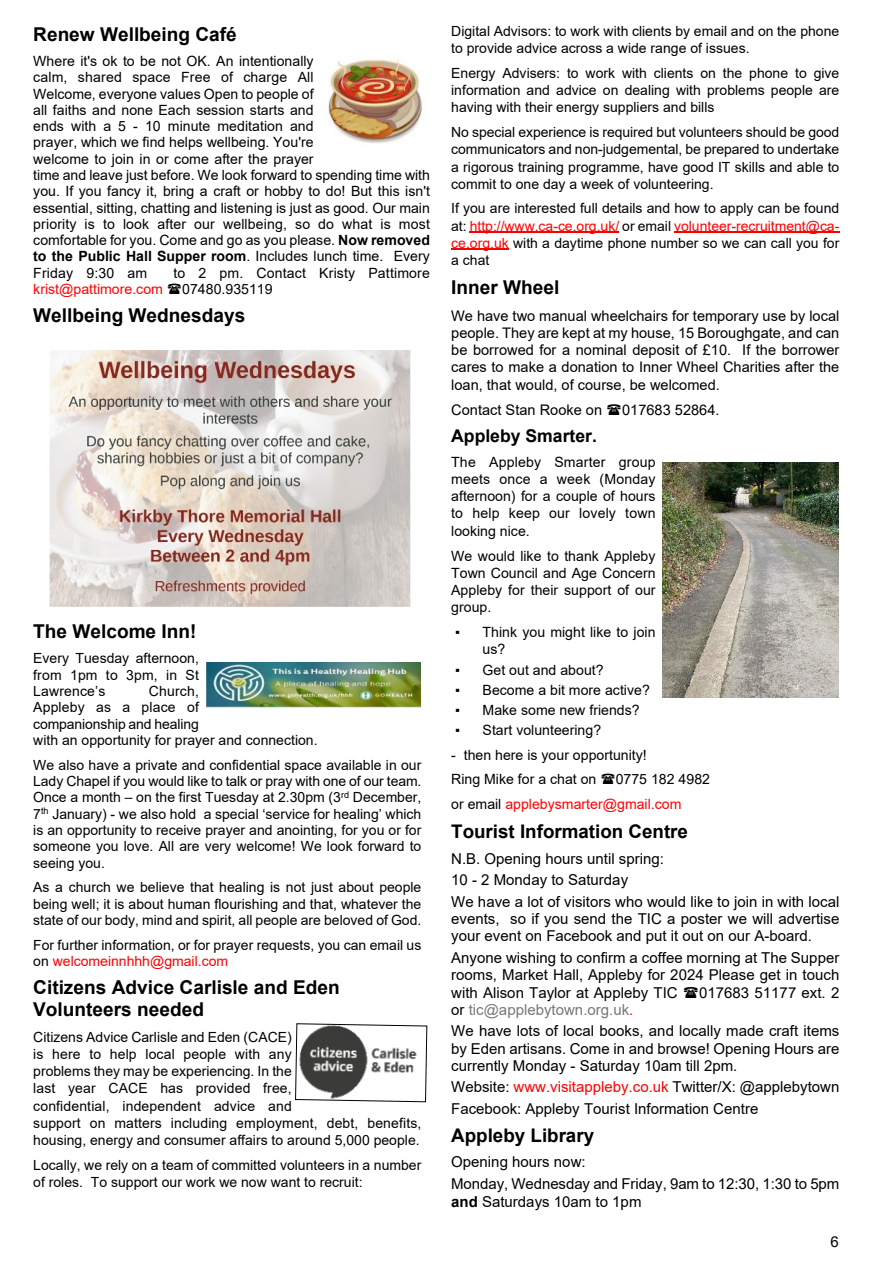
<style>
.page{position:relative;width:893px;height:1263px;background:#fff}
.page>*{position:absolute;margin:0;border:0;box-sizing:border-box;transform-origin:0 0}
.t1{font:700 19.05px/22px "Arial";color:#000}
.t2{font:700 18.75px "Arial";color:#000}
.t3{font:700 17.55px "Arial";color:#000}
.t4{font:15px/21.6px "Arial";color:#000}
.t5{font:14.55px/17.2px "Arial";color:#000;text-align:justify}
.t6{font:14.1px/16.4px "Arial";color:#000}
.t7{font:14.1px/24.8px "Arial";color:#f00}
.t8{font:13.95px/17.2px "Arial";color:#000;text-align:justify}
.s1{font-weight:700}
.s2{color:#f00}
.s3{font-family:"Times New Roman"}
.s4{color:#000}
.s5{color:#777}
</style>
<div class="page">
<hr style="left:470px;top:232px;width:149px;height:1px;background:#f00">
<hr style="left:674px;top:232px;width:165px;height:1px;background:#f00">
<hr style="left:451px;top:249px;width:58px;height:1px;background:#f00">
<img style="left:328px;top:59px;width:95px;height:85px">
<img style="left:49px;top:350px;width:362px;height:256px">
<img style="left:207px;top:662px;width:214px;height:46px">
<svg style="left:295px;top:1023px;width:133px;height:80px"></svg>
<img style="left:662px;top:462px;width:177px;height:236px">
<h1 class="t1" style="left:33px;top:25px;width:205px">Renew Wellbeing Café</h1>
<p class="t6" style="left:33px;top:54px;width:398px">Where it's ok to be not OK. An intentionally<br>calm, shared space Free of charge All<br>Welcome, everyone values Open to people of<br>all faiths and none Each session starts and<br>ends with a 5 - 10 minute meditation and<br>prayer, which we find helps wellbeing. You're<br>welcome to join in or come after the prayer<br>time and leave just before. We look forward to spending time with you. If you fancy it, bring a craft or hobby to do! But this isn't essential, sitting, chatting and listening is just as good. Our main priority is to look after our wellbeing, so do what is most comfortable for you. Come and go as you please. <span class="s1">Now removed to the Public Hall Supper room</span>. Includes lunch time. Every Friday 9:30 am</p>
<p class="t6" style="left:173px;top:266px;width:258px">to 2 pm. Contact Kristy Pattimore</p>
<p class="t7" style="left:33px;top:278px;width:131px">krist@pattimore.com</p>
<p class="t6" style="left:182px;top:282px;width:92px">07480.935119</p>
<h1 class="t1" style="left:33px;top:306px;width:213px">Wellbeing Wednesdays</h1>
<h1 class="t1" style="left:33px;top:621px;width:165px">The Welcome Inn!</h1>
<p class="t8" style="left:33px;top:651px;width:167px;line-height:16.4px">Every Tuesday afternoon, from 1pm to 3pm, in St Lawrence’s</p>
<p class="t8" style="left:33px;top:684px;width:286px;line-height:16.4px;text-align:left;text-indent:116px">Church,<br>Appleby as a place of<br>companionship and healing<br>with an opportunity for prayer and connection.</p>
<p class="t8" style="left:33px;top:758px;width:390px;line-height:16.4px">We also have a private and confidential space available in our Lady Chapel if you would like to talk or pray with one of our team.<br>Once a month – on the first Tuesday at 2.30pm (3<sup>rd</sup> December, 7<sup>th</sup> January) - we also hold a special ‘service for healing’ which is an opportunity to receive prayer and anointing, for you or for someone you love. All are very welcome! We look forward to seeing you.</p>
<p class="t8" style="left:33px;top:880px;width:390px;line-height:16.4px">As a church we believe that healing is not just about people being well; it is about human flourishing and that, whatever the state of our body, mind and spirit, all people are beloved of God.</p>
<p class="t8" style="left:33px;top:938px;width:390px;line-height:16.4px">For further information, or for prayer requests, you can email us on <span class="s2">welcomeinnhhh@gmail.com</span></p>
<h1 class="t1" style="left:33px;top:978px;width:308px">Citizens Advice Carlisle and Eden<br>Volunteers needed</h1>
<p class="t8" style="left:33px;top:1029px;width:390px;text-align:left">Citizens Advice Carlisle and Eden (CACE)<br>is here to help local people with any<br>problems they may be experiencing. In the<br>last year CACE has provided free,<br>confidential, independent advice and<br>support on matters including employment, debt, benefits, housing, energy and consumer affairs to around 5,000 people.</p>
<p class="t8" style="left:33px;top:1157px;width:390px">Locally, we rely on a team of committed volunteers in a number of roles. To support our work we now want to recruit:</p>
<p class="t8" style="left:451px;top:24px;width:390px">Digital Advisors: to work with clients by email and on the phone to provide advice across a wide range of issues.</p>
<p class="t8" style="left:451px;top:66px;width:390px">Energy Advisers: to work with clients on the phone to give information and advice on dealing with problems people are having with their energy suppliers and bills</p>
<p class="t8" style="left:451px;top:125px;width:390px">No special experience is required but volunteers should be good communicators and non-judgemental, be prepared to undertake a rigorous training programme, have good IT skills and able to commit to one day a week of volunteering.</p>
<p class="t8" style="left:451px;top:201px;width:390px">If you are interested full details and how to apply can be found at: <span class="s2">http://www.ca-ce.org.uk/</span> or email <span class="s2">volunteer-recruitment@ca&shy;ce.org.uk</span> with a daytime phone number so we can call you for a chat</p>
<h1 class="t1" style="left:451px;top:278px;width:110px">Inner Wheel</h1>
<p class="t5" style="left:451px;top:308px;width:390px">We have two manual wheelchairs for temporary use by local people. They are kept at my house, 15 Boroughgate, and can be borrowed for a nominal deposit of £10. If the borrower cares to make a donation to Inner Wheel Charities after the loan, that would, of course, be welcomed.</p>
<p class="t5" style="left:451px;top:403px;width:152px">Contact Stan Rooke on</p>
<p class="t5" style="left:622px;top:403px;width:99px">017683 52864.</p>
<p class="t3" style="left:451px;top:429px;width:147px">Appleby Smarter.</p>
<p class="t6" style="left:451px;top:454px;width:206px;line-height:17.2px;text-align:justify">The Appleby Smarter group meets once a week (Monday afternoon) for a couple of hours to help keep our lovely town looking nice.</p>
<p class="t6" style="left:451px;top:548px;width:206px;line-height:17.2px;text-align:justify">We would like to thank Appleby Town Council and Age Concern Appleby for their support of our group.</p>
<p class="t6" style="left:483px;top:625px;width:174px;line-height:17.2px;text-indent:-28px"><span class="s3">▪</span> Think you might like to join us?</p>
<p class="t6" style="left:455px;top:663px;width:150px"><span class="s3">▪</span> Get out and about?</p>
<p class="t6" style="left:455px;top:683px;width:196px"><span class="s3">▪</span> Become a bit more active?</p>
<p class="t6" style="left:455px;top:703px;width:186px"><span class="s3">▪</span> Make some new friends?</p>
<p class="t6" style="left:455px;top:723px;width:148px"><span class="s3">▪</span> Start volunteering?</p>
<p class="t6" style="left:451px;top:744px;width:197px;line-height:24.8px">- then here is your opportunity!<br>Ring Mike for a chat on</p>
<p class="t7" style="left:451px;top:768px;width:260px;text-indent:164px"><span class="s4">0775 182 4982 or email</span> applebysmarter@gmail.com</p>
<h2 class="t2" style="left:451px;top:825px;width:238px">Tourist Information Centre</h2>
<p class="t4" style="left:451px;top:849px;width:390px">N.B. Opening hours until spring:<br>10 - 2 Monday to Saturday<br>We have a lot of visitors who would like to join in with local</p>
<p class="t4" style="left:451px;top:912px;width:390px;line-height:17.2px">events, so if you send the TIC a poster we will advertise your event on Facebook and put it out on our A-board.</p>
<p class="t4" style="left:451px;top:950px;width:390px;line-height:17.2px;text-align:justify">Anyone wishing to confirm a coffee morning at The Supper rooms, Market Hall, Appleby for 2024 Please get in touch with Alison Taylor at Appleby TIC</p>
<p class="t4" style="left:699px;top:983px;width:142px">017683 51177 ext. 2</p>
<p class="t4" style="left:451px;top:1000px;width:390px">or <span class="s5">tic@applebytown.org.uk</span><span class="s2">.<br></span>We have lots of local books, and locally made craft items</p>
<p class="t4" style="left:451px;top:1041px;width:390px;line-height:17.2px">by Eden artisans. Come in and browse! Opening Hours are currently Monday - Saturday 10am till 2pm.</p>
<p class="t4" style="left:451px;top:1078px;width:390px">Website: <span class="s2">www.visitappleby.co.uk</span> Twitter/X: @applebytown<br>Facebook: Appleby Tourist Information Centre</p>
<h2 class="t2" style="left:451px;top:1128px;width:144px">Appleby Library</h2>
<p class="t4" style="left:451px;top:1152px;width:390px">Opening hours now:<br>Monday, Wednesday and Friday, 9am to 12:30, 1:30 to 5pm</p>
<p class="t4" style="left:451px;top:1192px;width:192px"><span class="s1">and</span> Saturdays 10am to 1pm</p>
<p class="t4" style="left:831px;top:1232px;width:10px">6</p>
</div>
